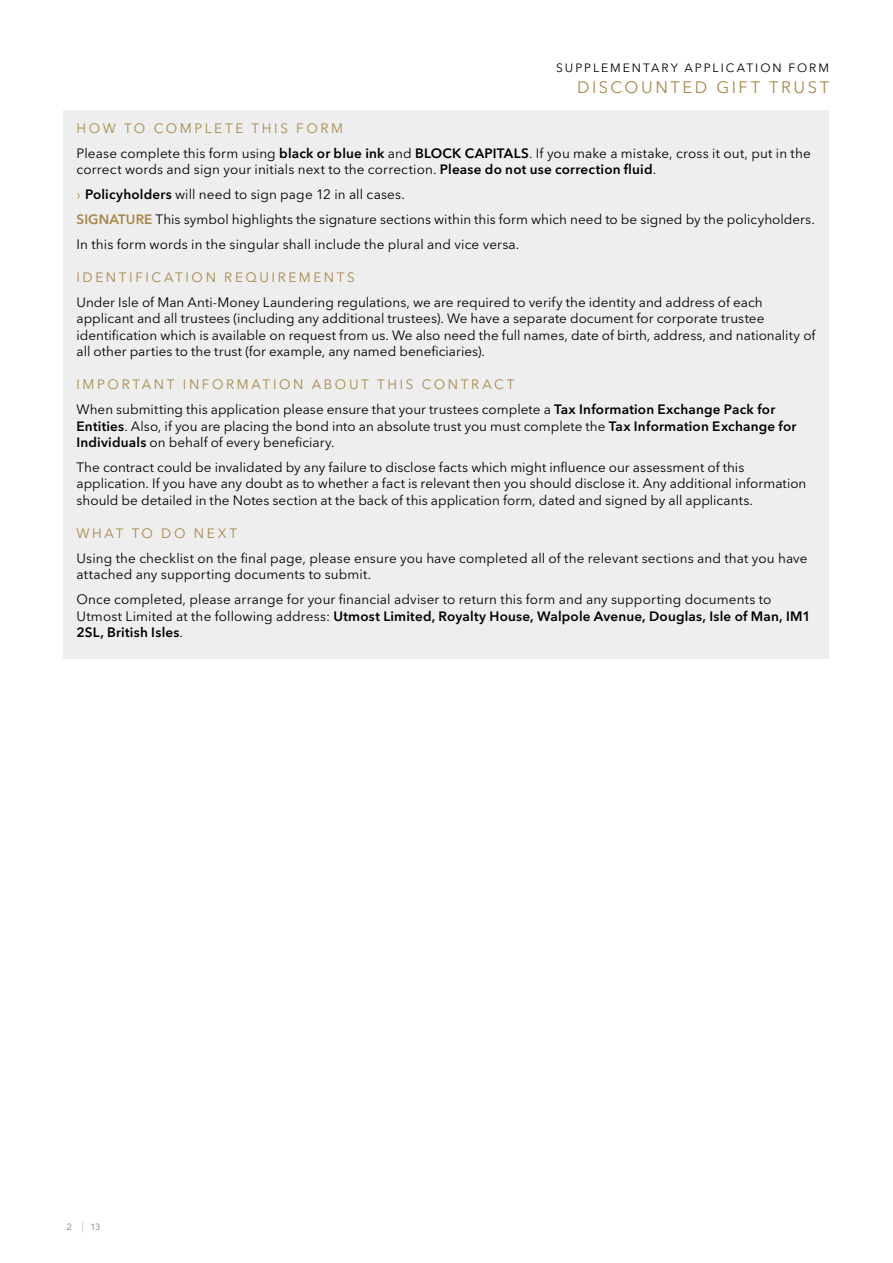
<style>
.page{position:relative;width:893px;height:1263px;background:#fff}
.page>*{position:absolute;margin:0;border:0;box-sizing:border-box;transform-origin:0 0}
.t1{font:16.5px "Avenir Next LT Pro";letter-spacing:.155em;color:#a88848}
.t2{font:13.5px/16.5px "Avenir Next LT Pro";color:#000}
.t3{font:13.5px "Avenir Next LT Pro";letter-spacing:.195em;color:#a88848}
.t4{font:12px "Avenir Next LT Pro";letter-spacing:.17em;color:#000}
.t5{font:9px "Avenir Next LT Pro";color:#77787b}
.s1{color:#a88848}
.s2{font-weight:600}
.s3{font-weight:600;color:#a88848}
.s4{font-weight:200;font-size:11.25px}
</style>
<div class="page">
<div style="left:64px;top:110px;width:765px;height:548px;background:#eeeeef"></div>
<p class="t4" style="left:556px;top:61px;width:274px">Supplementa ry a pplication form</p>
<p class="t1" style="left:577px;top:77px;width:254px">Discounted Gift Trust</p>
<p class="t2" style="left:77px;top:116px;width:736px;line-height:24.8px;text-indent:175px"><span class="s1">THIS FORM<br></span>Please complete this form using <span class="s2">black or blue ink</span> and <span class="s2">BLOCK CAPITALS</span>. If you make a mistake, cross it out, put in the</p>
<p class="t2" style="left:77px;top:157px;width:740px;line-height:24.8px">correct words and sign your initials next to the correction. <span class="s2">Please do not use correction fluid</span>.<br><span class="s1">›</span> <span class="s2">Policyholders</span> will need to sign page 12 in all cases.<br><span class="s3">SIGNATURE</span> This symbol highlights the signature sections within this form which need to be signed by the policyholders.<br>I n this form words in the singular shall include the plural and vice versa.</p>
<p class="t3" style="left:77px;top:269px;width:30px">IDENTIFIC</p>
<p class="t3" style="left:164px;top:269px;width:22px">ATION</p>
<p class="t3" style="left:224px;top:269px;width:47px">RE QUIREMENTS</p>
<p class="t2" style="left:77px;top:294px;width:741px">U nder Isle of Man Anti-Money Laundering regulations, we are required to verify the identity and address of each applicant and all trustees (including any additional trustees). We have a separate document for corporate trustee identification which is available on request from us. We also need the full names, date of birth, address, and nationality of all other parties to the trust (for example, any named beneficiaries).</p>
<p class="t3" style="left:77px;top:377px;width:12px">IMPORT</p>
<p class="t3" style="left:142px;top:377px;width:23px">ANT</p>
<p class="t3" style="left:183px;top:377px;width:12px">INFORM</p>
<p class="t3" style="left:252px;top:377px;width:22px">ATION</p>
<p class="t3" style="left:312px;top:377px;width:36px">ABOUT</p>
<p class="t3" style="left:377px;top:377px;width:57px">THIS CONTR</p>
<p class="t3" style="left:77px;top:120px;width:59px">HOW TO</p>
<p class="t3" style="left:154px;top:120px;width:13px">COMPLETE</p>
<p class="t2" style="left:77px;top:372px;width:700px;line-height:24.8px;text-indent:406px"><span class="s1">ACT<br></span>When submitting this application please ensure that your trustees complete a <span class="s2">Tax Information Exchange Pack for</span></p>
<p class="t2" style="left:77px;top:418px;width:721px"><span class="s2">Entities</span>. Also, if you are placing the bond into an absolute trust you must complete the <span class="s2">Tax Information Exchange for<br>Individuals</span> on behalf of every beneficiary.</p>
<p class="t2" style="left:77px;top:459px;width:731px">The contract could be invalidated by any failure to disclose facts which might influence our assessment of this application. If you have any doubt as to whether a fact is relevant then you should disclose it. Any additional information should be detailed in the Notes section at the back of this application form, dated and signed by all applicants.</p>
<p class="t3" style="left:77px;top:525px;width:67px">WHAT TO</p>
<p class="t3" style="left:161px;top:525px;width:45px">DO NEXT</p>
<p class="t2" style="left:77px;top:550px;width:733px">Using the checklist on the final page, please ensure you have completed all of the relevant sections and that you have attached any supporting documents to submit.</p>
<p class="t2" style="left:77px;top:591px;width:736px">Once completed, please arrange for your financial adviser to return this form and any supporting documents to<br>Utmost Limited at the following address: <span class="s2">Utmost Limited, Royalty House, Walpole Avenue, Douglas, Isle of Man, IM1<br>2SL, British Isles</span>.</p>
<p class="t5" style="left:67px;top:1222px;width:35px">2 <span class="s4">|</span>13</p>
</div>
